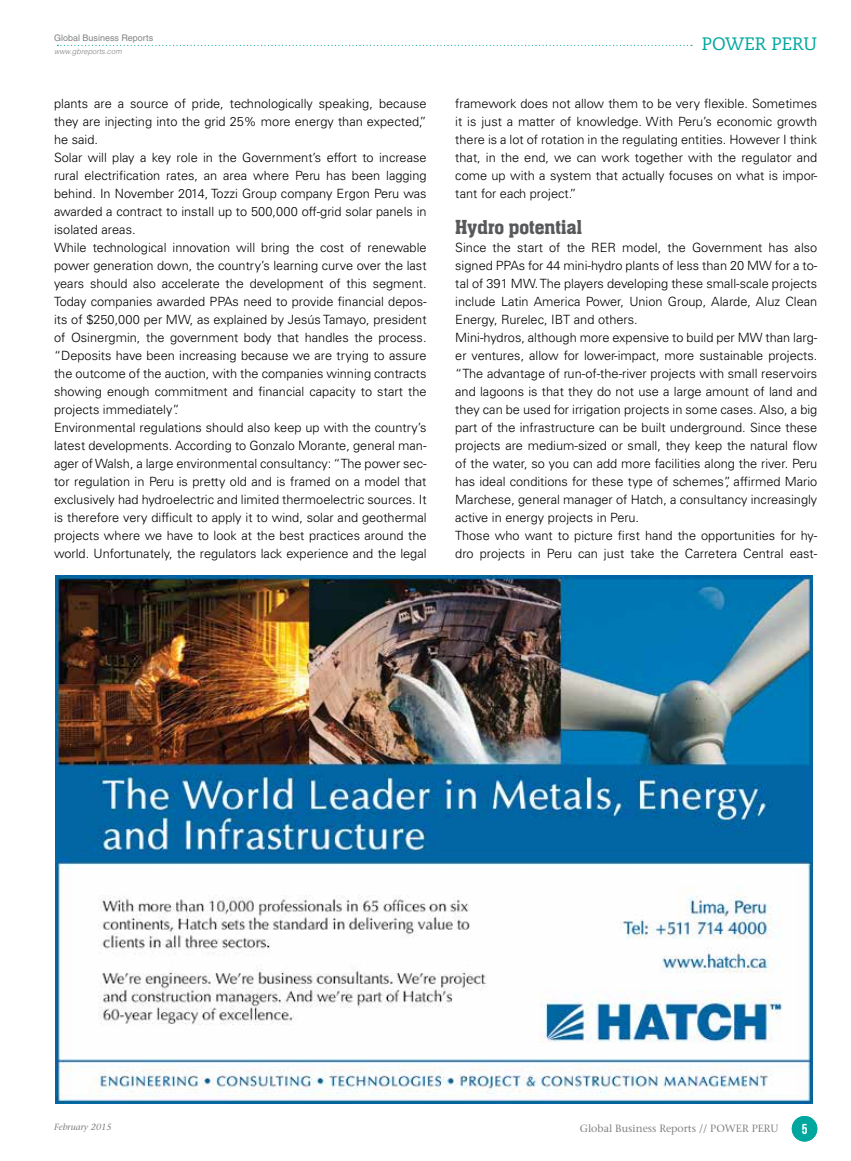
<style>
.page{position:relative;width:851px;height:1161px;background:#fff}
.page>*{position:absolute;margin:0;border:0;box-sizing:border-box;transform-origin:0 0}
.t1{font:21px "Aachen Medium Plain";letter-spacing:.005em;color:#58595b}
.t2{font:18px "Caecilia LT Std";color:#00a79e}
.t3{font:14.4px "Bebas Neue";color:#fff}
.t4{font:300 12.75px/18px "Univers LT Std";color:#000}
.t5{font:500 10.5px "Stone Serif Std";color:#808285}
.t6{font:9px "Helvetica LT Std";color:#808285}
.t7{font:italic 500 9px "Stone Serif Std";color:#808285}
.t8{font:italic 300 7.5px "Helvetica LT Std";color:#808285}
</style>
<div class="page">
<div style="left:791px;top:1116px;width:26px;height:25px;background:#00a79e;border-radius:50%"></div>
<svg style="left:57px;top:45px;width:635px;height:1px"></svg>
<img style="left:55px;top:576px;width:757px;height:527px">
<p class="t6" style="left:54px;top:33px;width:101px">Global Business Reports</p>
<p class="t8" style="left:54px;top:46px;width:69px">www.gbreports.com</p>
<h2 class="t2" style="left:701px;top:34px;width:117px">POWER PERU</h2>
<p class="t4" style="left:54px;top:94px;width:374px">plants are a source of pride, technologically speaking, because they are injecting into the grid 25% more energy than expected,” he said.<br>Solar will play a key role in the Government’s effort to increase rural electrification rates, an area where Peru has been lagging behind. In November 2014, Tozzi Group company Ergon Peru was awarded a contract to install up to 500,000 off-grid solar panels in isolated areas.<br>While technological innovation will bring the cost of renewable power generation down, the country’s learning curve over the last years should also accelerate the development of this segment.<br>Today companies awarded PPAs need to provide financial depos&shy;its of $250,000 per MW, as explained by Jesús Tamayo, president of Osinergmin, the government body that handles the process. “Deposits have been increasing because we are trying to assure the outcome of the auction, with the companies winning contracts showing enough commitment and financial capacity to start the projects immediately”.<br>Environmental regulations should also keep up with the country’s latest developments. According to Gonzalo Morante, general man&shy;ager of Walsh, a large environmental consultancy: “The power sec&shy;tor regulation in Peru is pretty old and is framed on a model that exclusively had hydroelectric and limited thermoelectric sources. It is therefore very difficult to apply it to wind, solar and geothermal projects where we have to look at the best practices around the world. Unfortunately, the regulators lack experience and the legal</p>
<p class="t4" style="left:455px;top:95px;width:363px;text-align:justify">framework does not allow them to be very flexible. Sometimes it is just a matter of knowledge. With Peru’s economic growth there is a lot of rotation in the regulating entities. However I think that, in the end, we can work together with the regulator and come up with a system that actually focuses on what is impor&shy;tant for each project.”</p>
<h1 class="t1" style="left:455px;top:216px;width:128px">Hydro potential</h1>
<p class="t4" style="left:455px;top:238px;width:363px">Since the start of the RER model, the Government has also signed PPAs for 44 mini-hydro plants of less than 20 MW for a to&shy;tal of 391 MW. The players developing these small-scale projects include Latin America Power, Union Group, Alarde, Aluz Clean Energy, Rurelec, IBT and others.<br>Mini-hydros, although more expensive to build per MW than larg&shy;er ventures, allow for lower-impact, more sustainable projects. “The advantage of run-of-the-river projects with small reservoirs and lagoons is that they do not use a large amount of land and they can be used for irrigation projects in some cases. Also, a big part of the infrastructure can be built underground. Since these projects are medium-sized or small, they keep the natural flow of the water, so you can add more facilities along the river. Peru has ideal conditions for these type of schemes”, affirmed Mario Marchese, general manager of Hatch, a consultancy increasingly active in energy projects in Peru.<br>Those who want to picture first hand the opportunities for hy&shy;dro projects in Peru can just take the Carretera Central east-</p>
<p class="t7" style="left:54px;top:1121px;width:59px">February 2015</p>
<p class="t5" style="left:579px;top:1122px;width:200px">Global Business Reports // POWER PERU</p>
<p class="t3" style="left:801px;top:1121px;width:7px">5</p>
</div>
